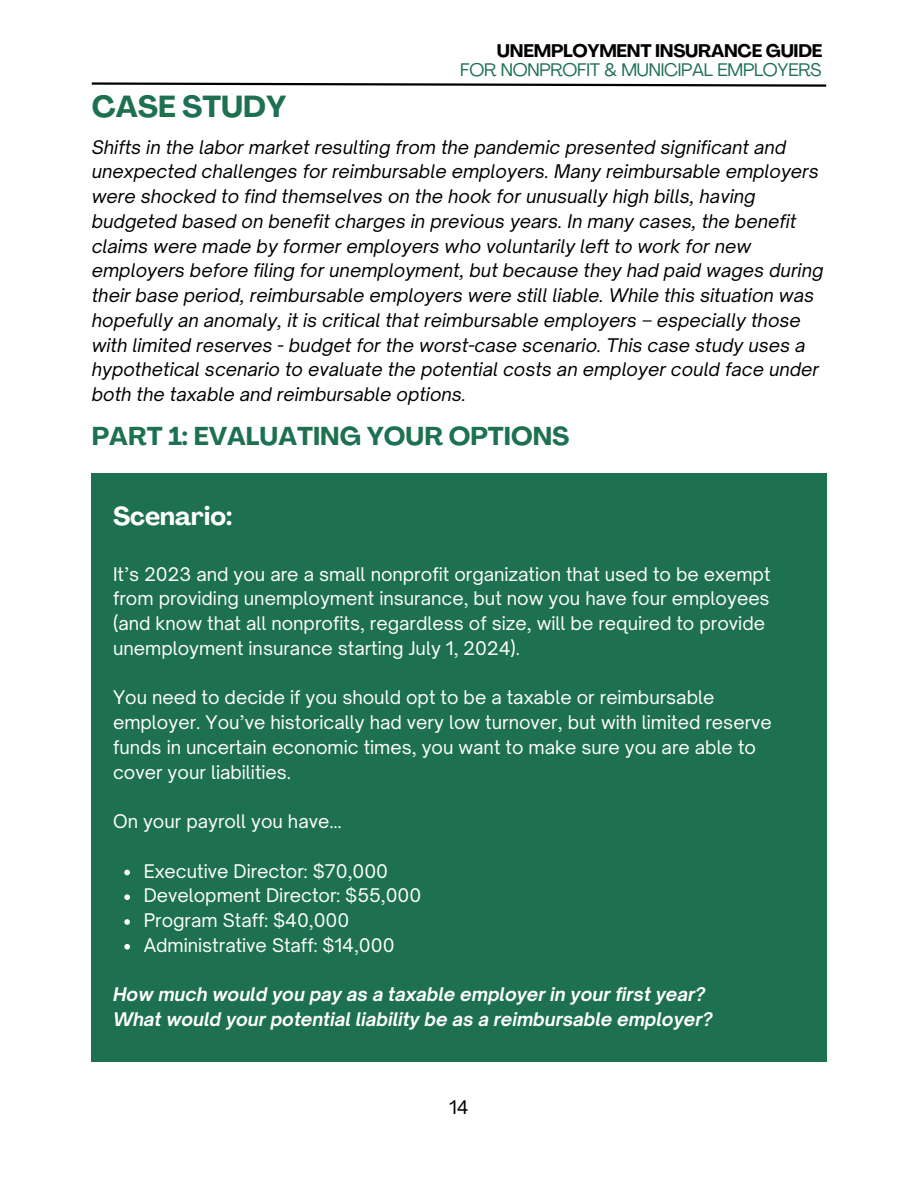
<style>
.page{position:relative;width:918px;height:1188px;background:#fff}
.page>*{position:absolute;margin:0;border:0;box-sizing:border-box;transform-origin:0 0}
.t1{font:700 30px "Agrandir";color:#1d7151}
.t2{font:700 25.5px "Agrandir";color:#1d7151}
.t3{font:700 25.5px "Agrandir";color:#fff}
.t4{font:italic 18px/24.8px "Open Sauce One";color:#000}
.t5{font:18px/24.8px "Open Sauce One";color:#fff}
.t6{font:italic 700 18px/24.8px "Open Sauce One";color:#fff}
.t7{font:18px "Agrandir";letter-spacing:-.015em;color:#1d7151}
.t8{font:700 18px "Agrandir";letter-spacing:-.015em;color:#000}
.t9{font:18px "Open Sauce One";color:#000}
</style>
<div class="page">
<svg style="left:91px;top:82px;width:736px;height:5px"></svg>
<div style="left:92px;top:473px;width:734px;height:588px;background:#1d7151"></div>
<svg style="left:124px;top:870px;width:6px;height:5px"></svg>
<svg style="left:124px;top:894px;width:6px;height:6px"></svg>
<svg style="left:124px;top:919px;width:6px;height:6px"></svg>
<svg style="left:124px;top:944px;width:6px;height:6px"></svg>
<h1 class="t1" style="left:92px;top:94px;width:196px">CASE STUDY</h1>
<p class="t8" style="left:497px;top:43px;width:327px">UNEMPLOYMENT INSURANCE GUIDE</p>
<p class="t7" style="left:460px;top:62px;width:363px">FOR NONPROFIT &amp; MUNICIPAL EMPLOYERS</p>
<p class="t4" style="left:92px;top:135px;width:733px">Shifts in the labor market resulting from the pandemic presented significant and unexpected challenges for reimbursable employers. Many reimbursable employers were shocked to find themselves on the hook for unusually high bills, having budgeted based on benefit charges in previous years. In many cases, the benefit claims were made by former employers who voluntarily left to work for new employers before filing for unemployment, but because they had paid wages during their base period, reimbursable employers were still liable. While this situation was hopefully an anomaly, it is critical that reimbursable employers – especially those with limited reserves - budget for the worst-case scenario. This case study uses a hypothetical scenario to evaluate the potential costs an employer could face under both the taxable and reimbursable options.</p>
<h2 class="t2" style="left:92px;top:426px;width:479px">PART 1: EVALUATING YOUR OPTIONS</h2>
<h2 class="t3" style="left:113px;top:506px;width:121px">Scenario:</h2>
<p class="t5" style="left:113px;top:561px;width:659px">It’s 2023 and you are a small nonprofit organization that used to be exempt from providing unemployment insurance, but now you have four employees (and know that all nonprofits, regardless of size, will be required to provide unemployment insurance starting July 1, 2024).</p>
<p class="t5" style="left:113px;top:685px;width:660px">You need to decide if you should opt to be a taxable or reimbursable employer. You’ve historically had very low turnover, but with limited reserve funds in uncertain economic times, you want to make sure you are able to cover your liabilities.</p>
<p class="t5" style="left:113px;top:809px;width:230px">On your payroll you have…</p>
<p class="t5" style="left:144px;top:858px;width:279px">Executive Director: $70,000<br>Development Director: $55,000<br>Program Staff: $40,000<br>Administrative Staff: $14,000</p>
<p class="t6" style="left:113px;top:982px;width:601px">How much would you pay as a taxable employer in your first year?<br>What would your potential liability be as a reimbursable employer?</p>
<p class="t9" style="left:449px;top:1096px;width:21px">14</p>
</div>
